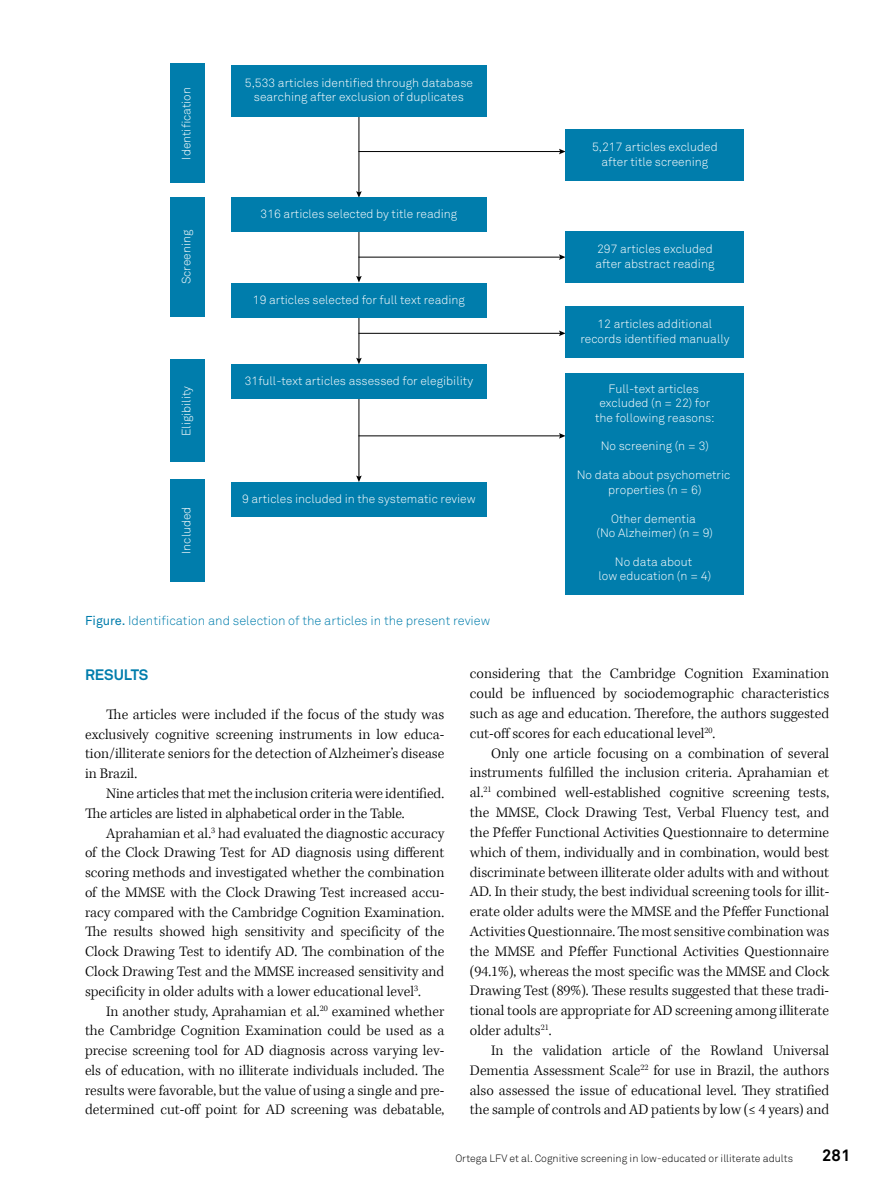
<style>
.page{position:relative;width:893px;height:1191px;background:#fff}
.page>*{position:absolute;margin:0;border:0;box-sizing:border-box;transform-origin:0 0}
.t1{font:700 16.5px "Akkurat Pro";color:#000}
.t2{font:300 15px/19.8px "Kepler Std";color:#000;text-align:justify}
.t3{font:700 15px "Akkurat Pro";letter-spacing:-.005em;color:#007dac}
.t4{font:12.75px "Akkurat Light Pro";color:#007dac}
.t5{font:12px/14.4px "Akkurat Light Pro";color:#fff;text-align:center}
.t6{font:10.5px "Akkurat Light Pro";color:#000}
.s1{font-family:"Akkurat Pro"}
</style>
<div class="page">
<hr style="left:359px;top:116px;width:1px;height:77px;background:#000">
<svg style="left:356px;top:191px;width:6px;height:7px"></svg>
<hr style="left:359px;top:231px;width:1px;height:47px;background:#000">
<svg style="left:356px;top:276px;width:6px;height:6px"></svg>
<hr style="left:359px;top:317px;width:1px;height:43px;background:#000">
<svg style="left:356px;top:358px;width:6px;height:6px"></svg>
<hr style="left:359px;top:398px;width:1px;height:79px;background:#000">
<svg style="left:356px;top:475px;width:6px;height:7px"></svg>
<hr style="left:359px;top:151px;width:202px;height:1px;background:#000">
<svg style="left:559px;top:149px;width:7px;height:5px"></svg>
<hr style="left:359px;top:257px;width:202px;height:1px;background:#000">
<svg style="left:559px;top:254px;width:7px;height:6px"></svg>
<hr style="left:359px;top:333px;width:202px;height:1px;background:#000">
<svg style="left:559px;top:330px;width:7px;height:6px"></svg>
<hr style="left:359px;top:435px;width:202px;height:1px;background:#000">
<svg style="left:559px;top:433px;width:7px;height:5px"></svg>
<div style="left:170px;top:64px;width:34px;height:119px;background:#007dac"></div>
<div style="left:170px;top:198px;width:34px;height:119px;background:#007dac"></div>
<div style="left:170px;top:360px;width:34px;height:102px;background:#007dac"></div>
<div style="left:170px;top:479px;width:34px;height:102px;background:#007dac"></div>
<div style="left:231px;top:65px;width:255px;height:51px;background:#007dac"></div>
<div style="left:231px;top:198px;width:255px;height:34px;background:#007dac"></div>
<div style="left:566px;top:129px;width:178px;height:51px;background:#007dac"></div>
<div style="left:231px;top:283px;width:255px;height:34px;background:#007dac"></div>
<div style="left:231px;top:364px;width:255px;height:34px;background:#007dac"></div>
<div style="left:231px;top:482px;width:255px;height:34px;background:#007dac"></div>
<div style="left:566px;top:231px;width:178px;height:51px;background:#007dac"></div>
<div style="left:566px;top:306px;width:178px;height:51px;background:#007dac"></div>
<div style="left:566px;top:373px;width:178px;height:221px;background:#007dac"></div>
<p class="t5" style="left:179px;top:160px;width:74px;rotate:-90deg">Identification</p>
<p class="t5" style="left:179px;top:284px;width:56px;rotate:-90deg">Screening</p>
<p class="t5" style="left:179px;top:436px;width:52px;rotate:-90deg">Eligibility</p>
<p class="t5" style="left:179px;top:554px;width:49px;rotate:-90deg">Included</p>
<p class="t5" style="left:245px;top:76px;width:230px">5,533 articles identified through database searching after exclusion of duplicates</p>
<p class="t5" style="left:261px;top:207px;width:198px">316 articles selected by title reading</p>
<p class="t5" style="left:253px;top:292px;width:214px">19 articles selected for full text reading</p>
<p class="t5" style="left:245px;top:373px;width:230px">31full-text articles assessed for elegibility</p>
<p class="t5" style="left:242px;top:491px;width:235px">9 articles included in the systematic review</p>
<p class="t4" style="left:85px;top:613px;width:407px"><span class="s1">Figure.</span> Identification and selection of the articles in the present review</p>
<p class="t5" style="left:592px;top:140px;width:127px">5,217 articles excluded after title screening</p>
<p class="t5" style="left:595px;top:242px;width:121px;text-align:left">297 articles excluded after abstract reading</p>
<p class="t5" style="left:580px;top:317px;width:151px">12 articles additional records identified manually</p>
<p class="t5" style="left:595px;top:382px;width:121px">Full-text articles excluded (n = 22) for the following reasons:</p>
<p class="t5" style="left:601px;top:439px;width:110px">No screening (n = 3)</p>
<p class="t5" style="left:577px;top:468px;width:155px">No data about psychometric properties (n = 6)</p>
<p class="t5" style="left:597px;top:511px;width:118px">Other dementia<br>(No Alzheimer) (n = 9)</p>
<p class="t5" style="left:598px;top:554px;width:114px">No data about<br>low education (n = 4)</p>
<p class="t3" style="left:85px;top:665px;width:65px">RESULTS</p>
<p class="t2" style="left:85px;top:705px;width:361px;text-indent:21px">The articles were included if the focus of the study was exclusively cognitive screening instruments in low educa&shy;tion/illiterate seniors for the detection of Alzheimer’s disease in Brazil.</p>
<p class="t2" style="left:85px;top:784px;width:361px;text-indent:21px">Nine articles that met the inclusion criteria were identified.<br>The articles are listed in alphabetical order in the Table.</p>
<p class="t2" style="left:85px;top:823px;width:361px;text-indent:21px">Aprahamian et al.<sup>3</sup> had evaluated the diagnostic accuracy of the Clock Drawing Test for AD diagnosis using different scoring methods and investigated whether the combination of the MMSE with the Clock Drawing Test increased accu&shy;racy compared with the Cambridge Cognition Examination.<br>The results showed high sensitivity and specificity of the Clock Drawing Test to identify AD. The combination of the Clock Drawing Test and the MMSE increased sensitivity and specificity in older adults with a lower educational level<sup>3</sup>.</p>
<p class="t2" style="left:85px;top:1001px;width:361px;text-indent:21px">In another study, Aprahamian et al.<sup>20</sup> examined whether the Cambridge Cognition Examination could be used as a precise screening tool for AD diagnosis across varying lev&shy;els of education, with no illiterate individuals included. The results were favorable, but the value of using a single and pre&shy;determined cut-off point for AD screening was debatable,</p>
<p class="t2" style="left:470px;top:664px;width:361px">considering that the Cambridge Cognition Examination could be influenced by sociodemographic characteristics such as age and education. Therefore, the authors suggested cut-off scores for each educational level<sup>20</sup>.</p>
<p class="t2" style="left:470px;top:743px;width:361px;text-indent:21px">Only one article focusing on a combination of several instruments fulfilled the inclusion criteria. Aprahamian et al.<sup>21</sup> combined well-established cognitive screening tests, the MMSE, Clock Drawing Test, Verbal Fluency test, and the Pfeffer Functional Activities Questionnaire to determine which of them, individually and in combination, would best discriminate between illiterate older adults with and without AD. In their study, the best individual screening tools for illit&shy;erate older adults were the MMSE and the Pfeffer Functional Activities Questionnaire. The most sensitive combination was the MMSE and Pfeffer Functional Activities Questionnaire (94.1%), whereas the most specific was the MMSE and Clock Drawing Test (89%). These results suggested that these tradi&shy;tional tools are appropriate for AD screening among illiterate older adults<sup>21</sup>.</p>
<p class="t2" style="left:470px;top:1041px;width:361px;text-indent:21px">In the validation article of the Rowland Universal Dementia Assessment Scale<sup>22</sup> for use in Brazil, the authors also assessed the issue of educational level. They stratified the sample of controls and AD patients by low (≤ 4 years) and</p>
<p class="t6" style="left:455px;top:1151px;width:339px">Ortega LFV et al. Cognitive screening in low-educated or illiterate adults</p>
<p class="t1" style="left:822px;top:1145px;width:30px">281</p>
</div>
